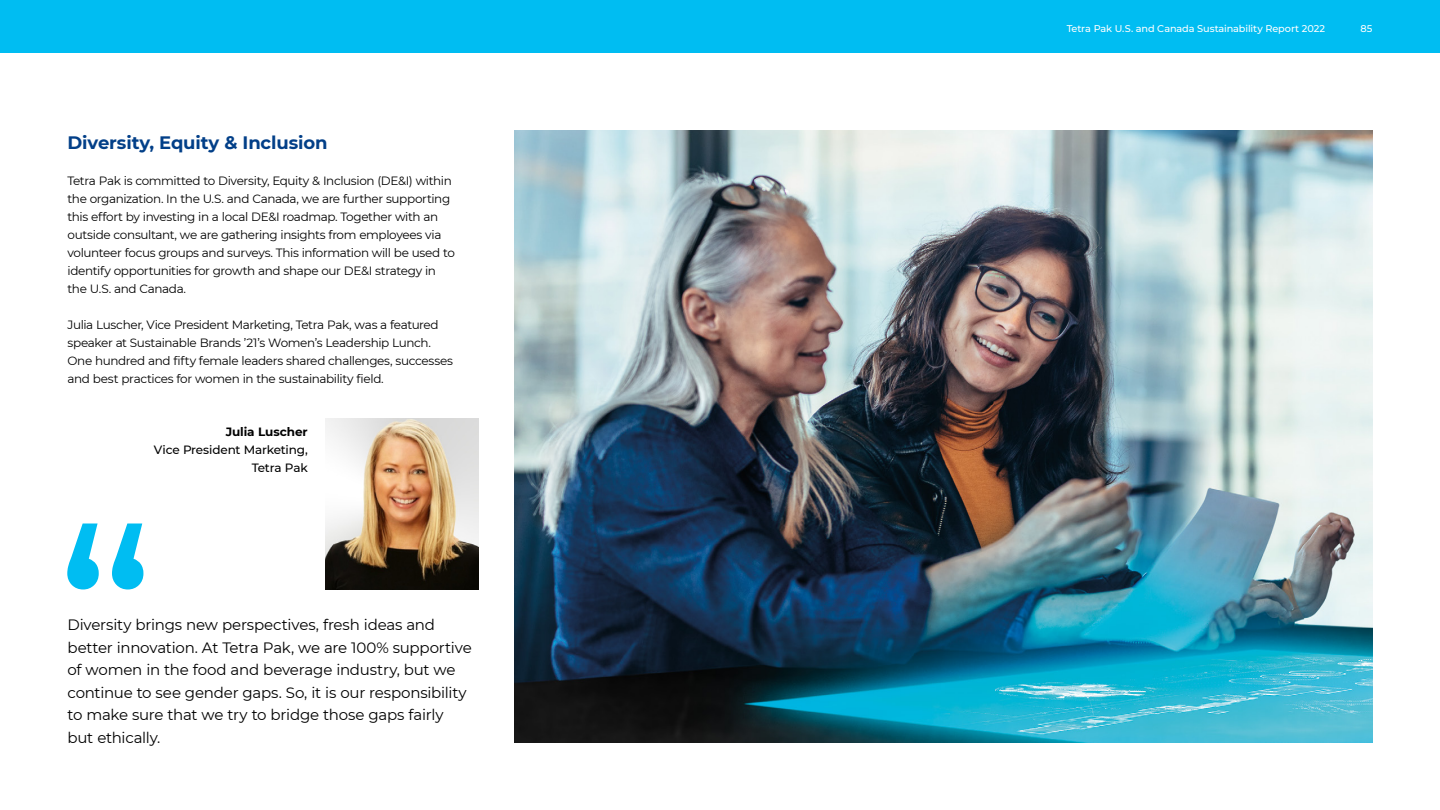
<style>
.page{position:relative;width:1440px;height:810px;background:#fff}
.page>*{position:absolute;margin:0;border:0;box-sizing:border-box;transform-origin:0 0}
.t1{font:700 18px "Montserrat";letter-spacing:-.005em;color:#023f88}
.t2{font:15px/22.5px "Montserrat";letter-spacing:-.015em;color:#000}
.t3{font:12px/18px "Montserrat";letter-spacing:-.03em;color:#000}
.t4{font:500 12px/18px "Montserrat";letter-spacing:-.015em;color:#000;text-align:right}
.t5{font:700 12px "Montserrat";letter-spacing:-.01em;color:#000}
.t6{font:500 9.75px "Montserrat";letter-spacing:-.01em;color:#fff}
</style>
<div class="page">
<div style="left:0;top:0;width:1440px;height:53px;background:#00bdf2"></div>
<img style="left:514px;top:130px;width:858px;height:612px">
<svg style="left:67px;top:524px;width:76px;height:66px"></svg>
<img style="left:326px;top:418px;width:152px;height:172px">
<h1 class="t1" style="left:68px;top:129px;width:261px">Diversity, Equity &amp; Inclusion</h1>
<p class="t3" style="left:68px;top:171px;width:389px">Tetra Pak is committed to Diversity, Equity &amp; Inclusion (DE&amp;I) within the organization. In the U.S. and Canada, we are further supporting this effort by investing in a local DE&amp;I roadmap. Together with an outside consultant, we are gathering insights from employees via volunteer focus groups and surveys. This information will be used to identify opportunities for growth and shape our DE&amp;I strategy in the U.S. and Canada.</p>
<p class="t3" style="left:68px;top:315px;width:387px">Julia Luscher, Vice President Marketing, Tetra Pak, was a featured speaker at Sustainable Brands ’21’s Women’s Leadership Lunch.<br>One hundred and fifty female leaders shared challenges, successes and best practices for women in the sustainability field.</p>
<p class="t5" style="left:226px;top:423px;width:83px">Julia Luscher</p>
<p class="t4" style="left:154px;top:440px;width:155px">Vice President Marketing,<br>Tetra Pak</p>
<p class="t2" style="left:68px;top:613px;width:406px">Diversity brings new perspectives, fresh ideas and better innovation. At Tetra Pak, we are 100% supportive of women in the food and beverage industry, but we continue to see gender gaps. So, it is our responsibility to make sure that we try to bridge those gaps fairly but ethically.</p>
<p class="t6" style="left:1067px;top:21px;width:260px">Tetra Pak U.S. and Canada Sustainability Report 2022</p>
<p class="t6" style="left:1361px;top:21px;width:13px">85</p>
</div>
